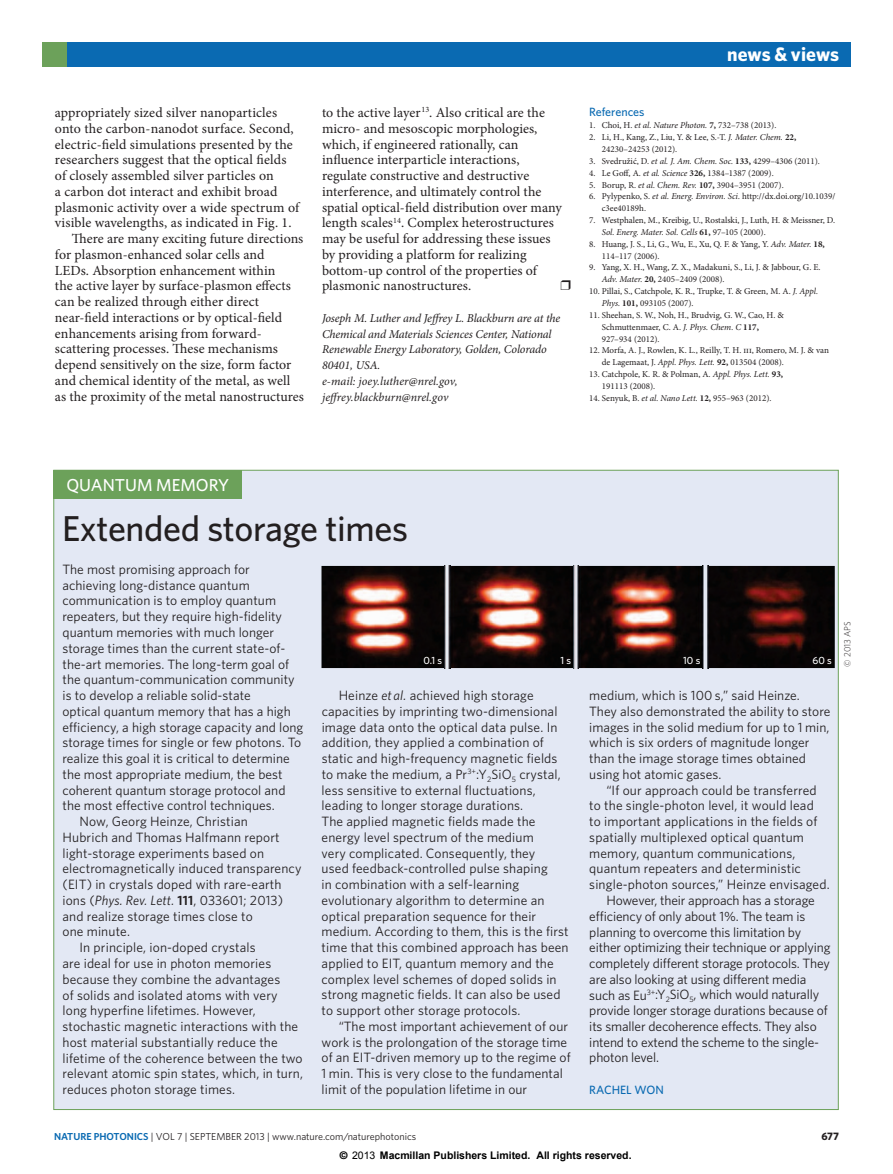
<style>
.page{position:relative;width:893px;height:1174px;background:#fff}
.page>*{position:absolute;margin:0;border:0;box-sizing:border-box;transform-origin:0 0}
.Pic_story_title{font:500 36px "Whitney";letter-spacing:-.01em;color:#231f20}
.t1{font:700 19.5px "Whitney";color:#fff}
.Pic_story_subject{font:500 17.25px "Whitney";color:#fff}
.Body_text{font:13.95px/15.8px "Minion Pro";letter-spacing:.005em;color:#231f20}
.Pic_story_body_text{font:13.5px/15.8px "Whitney";letter-spacing:.01em;color:#231f20}
.Pic_story_body_firs{font:13.5px/15.8px "Whitney";letter-spacing:.005em;color:#231f20}
.Pic_story_body_text-2{font:13.5px/15.8px "Whitney";letter-spacing:-.01em;color:#231f20}
.Author_information{font:italic 12px/15.8px "Minion Pro";letter-spacing:-.01em;color:#231f20}
.Ref_head{font:500 12px "Whitney";color:#0a6ab2}
.Pic_story_author{font:500 12px "Whitney";color:#0a6ab2}
.t2{font:700 10.8px "Whitney";color:#231f20}
.t3{font:700 10.5px "Arial";color:#000}
.t4{font:10.5px "Whitney Medium 2";color:#fff}
.t5{font:10.2px "Whitney";color:#231f20}
.References{font:9px/11.9px "Minion Pro";color:#231f20}
.Picture_credit{font:300 9px "Whitney";color:#231f20}
.s1{font-style:italic}
.s2{font-weight:700}
.s3{font-weight:600}
.s4{font-weight:600;color:#0a6ab2}
.s5{font-family:"Helvetica"}
.s6{font-weight:400}
</style>
<div class="page">
<div style="left:43px;top:43px;width:807px;height:24px;background:#0a6ab2"></div>
<div style="left:43px;top:43px;width:24px;height:24px;background:#6ca15a"></div>
<div style="left:54px;top:470px;width:784px;height:639px;background:#e3e8f4"></div>
<div style="left:54px;top:470px;width:188px;height:28px;background:#6ca15a"></div>
<img style="left:321px;top:566px;width:514px;height:102px">
<img style="left:703px;top:566px;width:5px;height:102px">
<img style="left:573px;top:566px;width:5px;height:102px">
<img style="left:445px;top:566px;width:5px;height:102px">
<p class="Body_text" style="left:55px;top:105px;width:246px">appropriately sized silver nanoparticles onto the carbon-nanodot surface. Second, electric-field simulations presented by the researchers suggest that the optical fields of closely assembled silver particles on<br>a carbon dot interact and exhibit broad plasmonic activity over a wide spectrum of visible wavelengths, as indicated in Fig. 1.</p>
<p class="Body_text" style="left:55px;top:231px;width:251px;text-indent:17px">There are many exciting future directions for plasmon-enhanced solar cells and<br>LEDs. Absorption enhancement within<br>the active layer by surface-plasmon effects can be realized through either direct near-field interactions or by optical-field enhancements arising from forward&shy;scattering processes. These mechanisms depend sensitively on the size, form factor and chemical identity of the metal, as well as the proximity of the metal nanostructures</p>
<p class="Body_text" style="left:322px;top:105px;width:241px">to the active layer<sup>13</sup>. Also critical are the micro- and mesoscopic morphologies, which, if engineered rationally, can influence interparticle interactions, regulate constructive and destructive interference, and ultimately control the spatial optical-field distribution over many length scales<sup>14</sup>. Complex heterostructures may be useful for addressing these issues by providing a platform for realizing bottom-up control of the properties of plasmonic nanostructures.</p>
<p class="Author_information" style="left:322px;top:310px;width:240px">Joseph M. Luther and Jeffrey L. Blackburn are at the Chemical and Materials Sciences Center, National Renewable Energy Laboratory, Golden, Colorado 80401, USA.<br>e-mail: joey.luther@nrel.gov, jeffrey.blackburn@nrel.gov</p>
<h2 class="t1" style="left:727px;top:41px;width:114px">news &amp; views</h2>
<p class="Ref_head" style="left:589px;top:104px;width:57px">References</p>
<p class="References" style="left:589px;top:119px;width:189px">1. Choi, H. <span class="s1">et al. Nature Photon.</span> <span class="s2">7,</span> 732–738 (2013).</p>
<p class="References" style="left:602px;top:131px;width:196px;text-indent:-13px">2. Li, H., Kang, Z., Liu, Y. &amp; Lee, S.-T. <span class="s1">J. Mater. Chem.</span> <span class="s2">22,<br></span>24230–24253 (2012).</p>
<p class="References" style="left:589px;top:155px;width:232px">3. Svedružić, D. <span class="s1">et al. J. Am. Chem. Soc.</span> <span class="s2">133,</span> 4299–4306 (2011).</p>
<p class="References" style="left:589px;top:167px;width:186px">4. Le Goff, A. <span class="s1">et al. Science</span> <span class="s2">326,</span> 1384–1387 (2009).</p>
<p class="References" style="left:589px;top:179px;width:196px">5. Borup, R. <span class="s1">et al. Chem. Rev.</span> <span class="s2">107,</span> 3904–3951 (2007).</p>
<p class="References" style="left:602px;top:191px;width:235px;text-indent:-13px">6. Pylypenko, S. <span class="s1">et al. Energ. Environ. Sci.</span> http://dx.doi.org/10.1039/ c3ee40189h.</p>
<p class="References" style="left:602px;top:214px;width:235px;text-indent:-13px">7. Westphalen, M., Kreibig, U., Rostalski, J., Luth, H. &amp; Meissner, D.<br><span class="s1">Sol. Energ. Mater. Sol. Cells</span> <span class="s2">61,</span> 97–105 (2000).</p>
<p class="References" style="left:602px;top:238px;width:225px;text-indent:-13px">8. Huang, J. S., Li, G., Wu, E., Xu, Q. F. &amp; Yang, Y. <span class="s1">Adv. Mater.</span> <span class="s2">18,<br></span>114–117 (2006).</p>
<p class="References" style="left:602px;top:262px;width:220px;text-indent:-13px">9. Yang, X. H., Wang, Z. X., Madakuni, S., Li, J. &amp; Jabbour, G. E.<br><span class="s1">Adv. Mater.</span> <span class="s2">20,</span> 2405–2409 (2008).</p>
<p class="References" style="left:602px;top:285px;width:218px;text-indent:-13px">10. Pillai, S., Catchpole, K. R., Trupke, T. &amp; Green, M. A. <span class="s1">J. Appl.<br>Phys.</span> <span class="s2">101,</span> 093105 (2007).</p>
<p class="References" style="left:602px;top:309px;width:184px;text-indent:-13px">11. Sheehan, S. W., Noh, H., Brudvig, G. W., Cao, H. &amp;<br>Schmuttenmaer, C. A. <span class="s1">J. Phys. Chem. C</span> <span class="s2">117,<br></span>927–934 (2012).</p>
<p class="References" style="left:602px;top:345px;width:229px;text-indent:-13px">12. Morfa, A. J., Rowlen, K. L., Reilly, T. H. iii, Romero, M. J. &amp; van de Lagemaat, J. <span class="s1">Appl. Phys. Lett.</span> <span class="s2">92,</span> 013504 (2008).</p>
<p class="References" style="left:602px;top:368px;width:183px;text-indent:-13px">13. Catchpole, K. R. &amp; Polman, A. <span class="s1">Appl. Phys. Lett.</span> <span class="s2">93,<br></span>191113 (2008).</p>
<p class="References" style="left:589px;top:392px;width:184px">14. Senyuk, B. <span class="s1">et al. Nano Lett.</span> <span class="s2">12,</span> 955–963 (2012).</p>
<p class="Pic_story_subject" style="left:66px;top:473px;width:164px">QUANTUM MEMORY</p>
<p class="Pic_story_title" style="left:62px;top:504px;width:347px">Extended storage times</p>
<p class="Pic_story_body_firs" style="left:63px;top:561px;width:242px">The most promising approach for achieving long-distance quantum communication is to employ quantum repeaters, but they require high-fidelity quantum memories with much longer storage times than the current state-of&shy;the-art memories. The long-term goal of the quantum-communication community is to develop a reliable solid-state<br>optical quantum memory that has a high efficiency, a high storage capacity and long storage times for single or few photons. To realize this goal it is critical to determine the most appropriate medium, the best coherent quantum storage protocol and the most effective control techniques.</p>
<p class="Pic_story_body_text" style="left:63px;top:813px;width:240px;text-indent:17px">Now, Georg Heinze, Christian<br>Hubrich and Thomas Halfmann report light-storage experiments based on electromagnetically induced transparency (EIT) in crystals doped with rare-earth ions (<span class="s1">Phys. Rev. Lett.</span> <span class="s3">111</span>, 033601; 2013) and realize storage times close to<br>one minute.</p>
<p class="Pic_story_body_text" style="left:63px;top:939px;width:242px;text-indent:17px">In principle, ion-doped crystals<br>are ideal for use in photon memories because they combine the advantages<br>of solids and isolated atoms with very long hyperfine lifetimes. However, stochastic magnetic interactions with the host material substantially reduce the lifetime of the coherence between the two relevant atomic spin states, which, in turn, reduces photon storage times.</p>
<p class="t4" style="left:423px;top:653px;width:20px">0.1 s</p>
<p class="t4" style="left:560px;top:653px;width:12px">1 s</p>
<p class="t4" style="left:683px;top:653px;width:19px">10 s</p>
<p class="t4" style="left:812px;top:653px;width:21px">60 s</p>
<p class="Pic_story_body_text" style="left:322px;top:687px;width:248px;text-indent:17px">Heinze <span class="s1">et al.</span> achieved high storage capacities by imprinting two-dimensional image data onto the optical data pulse. In addition, they applied a combination of static and high-frequency magnetic fields to make the medium, a Pr<sup>3+</sup>:Y<sub>2</sub>SiO<sub>5</sub> crystal, less sensitive to external fluctuations, leading to longer storage durations.<br>The applied magnetic fields made the energy level spectrum of the medium<br>very complicated. Consequently, they<br>used feedback-controlled pulse shaping<br>in combination with a self-learning evolutionary algorithm to determine an optical preparation sequence for their medium. According to them, this is the first time that this combined approach has been applied to EIT, quantum memory and the complex level schemes of doped solids in strong magnetic fields. It can also be used to support other storage protocols.</p>
<p class="Pic_story_body_text" style="left:322px;top:1018px;width:251px;text-indent:17px">“The most important achievement of our work is the prolongation of the storage time of an EIT-driven memory up to the regime of 1 min. This is very close to the fundamental limit of the population lifetime in our</p>
<p class="Pic_story_body_text" style="left:589px;top:687px;width:243px">medium, which is 100 s,” said Heinze.<br>They also demonstrated the ability to store images in the solid medium for up to 1 min, which is six orders of magnitude longer than the image storage times obtained using hot atomic gases.</p>
<p class="Pic_story_body_text" style="left:589px;top:781px;width:242px;text-indent:17px">“If our approach could be transferred to the single-photon level, it would lead<br>to important applications in the fields of spatially multiplexed optical quantum memory, quantum communications, quantum repeaters and deterministic single-photon sources,” Heinze envisaged.</p>
<p class="Pic_story_body_text-2" style="left:589px;top:892px;width:243px;text-indent:17px">However, their approach has a storage efficiency of only about 1%. The team is planning to overcome this limitation by either optimizing their technique or applying completely different storage protocols. They are also looking at using different media such as Eu<sup>3+</sup>:Y<sub>2</sub>SiO<sub>5</sub>, which would naturally provide longer storage durations because of its smaller decoherence effects. They also intend to extend the scheme to the single&shy;photon level.</p>
<p class="Pic_story_author" style="left:589px;top:1081px;width:76px">RACHEL WON</p>
<p class="Picture_credit" style="left:841px;top:666px;width:47px;rotate:-90deg">© 2013 APS</p>
<p class="t5" style="left:54px;top:1129px;width:364px"><span class="s4">NATURE PHOTONICS</span> | VOL 7 | SEPTEMBER 2013 | www.nature.com/naturephotonics</p>
<p class="t2" style="left:821px;top:1129px;width:19px">677</p>
<p class="t3" style="left:340px;top:1148px;width:293px"><span class="s5">©</span> <span class="s6">2013</span> Macmillan Publishers Limited. All rights reserved.</p>
</div>
